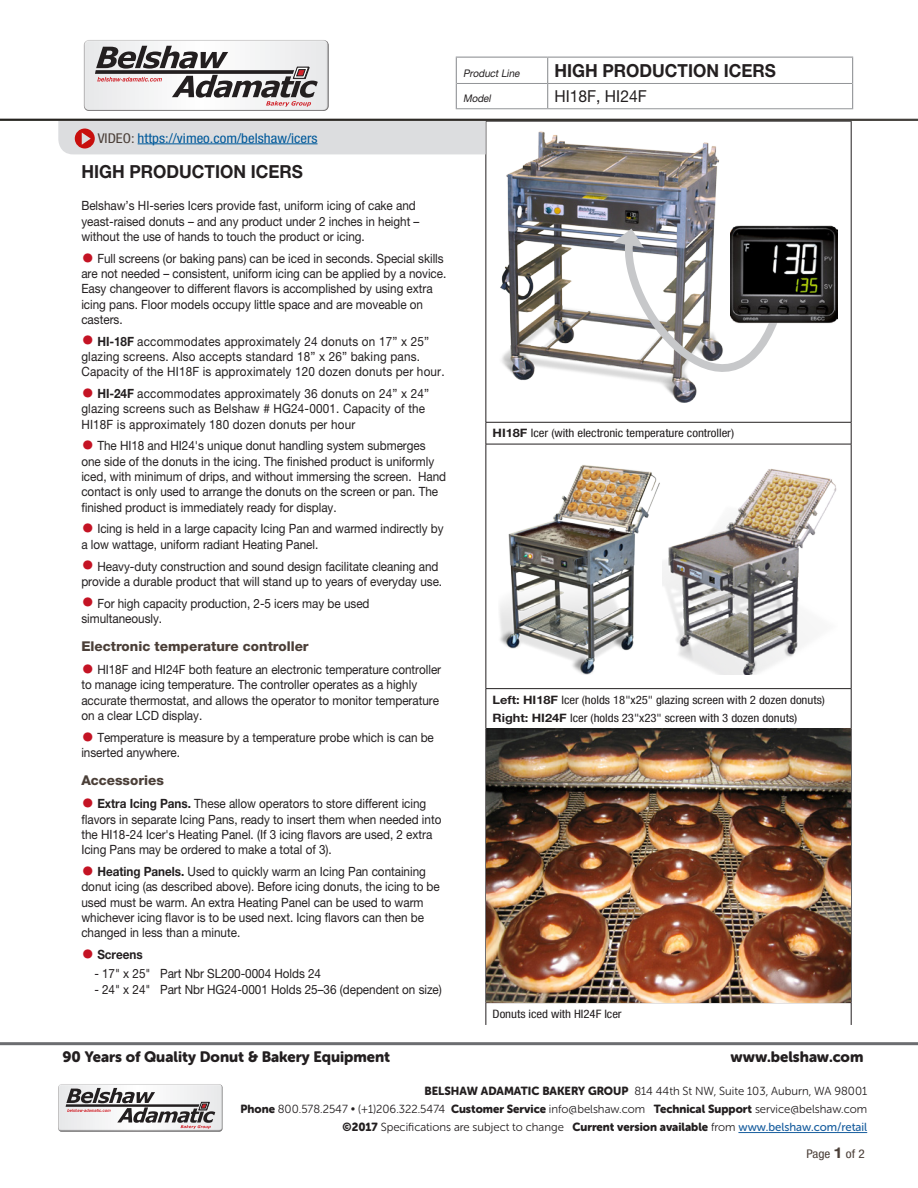
<style>
.page{position:relative;width:918px;height:1188px;background:#fff}
.page>*{position:absolute;margin:0;border:0;box-sizing:border-box;transform-origin:0 0}
.t1{font:700 18px "Helvetica Neue LT Pro";color:#231f20;scale:.95 1}
.t2{font:16.5px "Helvetica Neue LT Pro";color:#231f20;scale:.95 1}
.t3{font:15px "Museo Sans Rounded 900";color:#231f20}
.t4{font:800 13.5px "Helvetica Neue LT Pro";color:#4b3f38}
.t5{font:condensed 13.5px "Helvetica Neue LT Pro";color:#00599a;scale:1.1 1}
.t6{font:12.75px/15.3px "Helvetica Neue LT Pro";letter-spacing:-.005em;color:#231f20;scale:.92 1}
.t7{font:12.75px/15.3px "Helvetica Neue LT Pro";letter-spacing:.015em;color:#231f20;scale:.92 1}
.t8{font:700 12.75px "Helvetica Neue LT Pro";letter-spacing:-.005em;color:#231f20;scale:.92 1}
.t9{font:condensed 12px "Helvetica Neue LT Pro";color:#4b3f38;scale:1.1 1}
.t10{font:11.7px/18.3px "Museo Sans Rounded 300";color:#231f20;text-align:right}
.t11{font:condensed 11.7px/18.3px "Helvetica Neue LT Pro";letter-spacing:-.005em;color:#231f20;scale:1.1 1}
.t12{font:italic 10.5px "Helvetica Neue LT Pro";color:#231f20;scale:.95 1}
.s1{color:#4b3f38}
.s2{font-size:25.5px;color:#c41324}
.s3{font-weight:700;font-size:25.5px;color:#c41324}
.s4{font-weight:700}
.s5{font-weight:700;font-stretch:normal}
.s6{font-family:"Museo Sans Rounded 900"}
.s7{font-family:"Museo Sans Rounded 500";color:#175d9e}
.s8{font-weight:700;font-stretch:normal;font-size:15px}
</style>
<div class="page">
<hr style="left:486px;top:121px;width:365px;height:1px;background:#231f20">
<hr style="left:486px;top:121px;width:1px;height:301px;background:#231f20">
<hr style="left:851px;top:121px;width:1px;height:301px;background:#231f20">
<hr style="left:486px;top:422px;width:365px;height:1px;background:#231f20">
<svg style="left:486px;top:422px;width:1px;height:22px"></svg>
<svg style="left:851px;top:422px;width:1px;height:22px"></svg>
<hr style="left:486px;top:444px;width:365px;height:1px;background:#231f20">
<hr style="left:486px;top:444px;width:1px;height:244px;background:#231f20">
<hr style="left:851px;top:444px;width:1px;height:244px;background:#231f20">
<hr style="left:486px;top:688px;width:365px;height:1px;background:#231f20">
<hr style="left:486px;top:689px;width:1px;height:40px;background:#231f20">
<hr style="left:851px;top:689px;width:1px;height:40px;background:#231f20">
<hr style="left:486px;top:728px;width:365px;height:1px;background:#231f20">
<hr style="left:851px;top:729px;width:1px;height:273px;background:#231f20">
<hr style="left:486px;top:1002px;width:365px;height:1px;background:#231f20">
<svg style="left:486px;top:1003px;width:1px;height:22px"></svg>
<svg style="left:851px;top:1003px;width:1px;height:22px"></svg>
<img style="left:500px;top:131px;width:219px;height:249px">
<svg style="left:613px;top:229px;width:172px;height:194px"></svg>
<img style="left:730px;top:225px;width:108px;height:98px">
<img style="left:499px;top:465px;width:164px;height:210px">
<img style="left:663px;top:469px;width:174px;height:206px">
<img style="left:486px;top:729px;width:365px;height:273px">
<div style="left:58px;top:121px;width:428px;height:33px;background:#dcdddf"></div>
<hr style="left:0;top:1042px;width:918px;height:3px;background:#6c6d70">
<hr style="left:738px;top:1132px;width:129px;height:1px;background:#175d9e">
<svg style="left:456px;top:57px;width:397px;height:51px"></svg>
<hr style="left:456px;top:108px;width:92px;height:1px;background:#939598">
<hr style="left:548px;top:108px;width:305px;height:1px;background:#939598">
<svg style="left:84px;top:40px;width:245px;height:71px"></svg>
<svg style="left:58px;top:1084px;width:165px;height:48px"></svg>
<p class="t5" style="left:98px;top:130px;width:201px"><span class="s1">VIDEO:</span> https://vimeo.com/belshaw/icers</p>
<h1 class="t1" style="left:81px;top:161px;width:235px">HIGH PRODUCTION ICERS</h1>
<p class="t6" style="left:81px;top:198px;width:369px">Belshaw’s HI-series Icers provide fast, uniform icing of cake and yeast-raised donuts – and any product under 2 inches in height – without the use of hands to touch the product or icing.</p>
<p class="t6" style="left:81px;top:250px;width:398px"><span class="s2">•</span> Full screens (or baking pans) can be iced in seconds. Special skills are not needed – consistent, uniform icing can be applied by a novice.<br>Easy changeover to different flavors is accomplished by using extra icing pans. Floor models occupy little space and are moveable on casters.</p>
<p class="t7" style="left:81px;top:333px;width:396px"><span class="s3">•</span> <span class="s4">HI-18F</span> accommodates approximately 24 donuts on 17” x 25” glazing screens. Also accepts standard 18” x 26” baking pans.<br>Capacity of the HI18F is approximately 120 dozen donuts per hour.</p>
<p class="t7" style="left:81px;top:386px;width:379px"><span class="s3">•</span> <span class="s4">HI-24F</span> accommodates approximately 36 donuts on 24” x 24” glazing screens such as Belshaw # HG24-0001. Capacity of the<br>HI18F is approximately 180 dozen donuts per hour</p>
<p class="t6" style="left:81px;top:438px;width:398px"><span class="s2">•</span> The HI18 and HI24's unique donut handling system submerges one side of the donuts in the icing. The finished product is uniformly iced, with minimum of drips, and without immersing the screen. Hand contact is only used to arrange the donuts on the screen or pan. The finished product is immediately ready for display.</p>
<p class="t6" style="left:81px;top:521px;width:395px"><span class="s2">•</span> Icing is held in a large capacity Icing Pan and warmed indirectly by a low wattage, uniform radiant Heating Panel.</p>
<p class="t6" style="left:81px;top:558px;width:394px"><span class="s2">•</span> Heavy-duty construction and sound design facilitate cleaning and provide a durable product that will stand up to years of everyday use.</p>
<p class="t6" style="left:81px;top:595px;width:315px"><span class="s2">•</span> For high capacity production, 2-5 icers may be used simultaneously.</p>
<p class="t4" style="left:81px;top:638px;width:229px">Electronic temperature controller</p>
<p class="t6" style="left:81px;top:662px;width:393px"><span class="s2">•</span> HI18F and HI24F both feature an electronic temperature controller to manage icing temperature. The controller operates as a highly accurate thermostat, and allows the operator to monitor temperature on a clear LCD display.</p>
<p class="t6" style="left:81px;top:729px;width:385px"><span class="s2">•</span> Temperature is measure by a temperature probe which is can be inserted anywhere.</p>
<p class="t4" style="left:81px;top:773px;width:84px">Accessories</p>
<p class="t6" style="left:81px;top:796px;width:393px"><span class="s3">•</span> <span class="s4">Extra Icing Pans.</span> These allow operators to store different icing flavors in separate Icing Pans, ready to insert them when needed into the HI18-24 Icer's Heating Panel. (If 3 icing flavors are used, 2 extra Icing Pans may be ordered to make a total of 3).</p>
<p class="t6" style="left:81px;top:864px;width:391px"><span class="s3">•</span> <span class="s4">Heating Panels.</span> Used to quickly warm an Icing Pan containing donut icing (as described above). Before icing donuts, the icing to be used must be warm. An extra Heating Panel can be used to warm whichever icing flavor is to be used next. Icing flavors can then be changed in less than a minute.</p>
<p class="t8" style="left:81px;top:947px;width:68px"><span class="s2">•</span> Screens</p>
<p class="t6" style="left:94px;top:965px;width:248px">- 17" x 25" Part Nbr SL200-0004 Holds 24</p>
<p class="t6" style="left:94px;top:982px;width:379px">- 24" x 24" Part Nbr HG24-0001 Holds 25–36 (dependent on size)</p>
<p class="t12" style="left:463px;top:67px;width:63px">ProductLine</p>
<h1 class="t1" style="left:554px;top:59px;width:235px">HIGH PRODUCTION ICERS</h1>
<p class="t12" style="left:463px;top:92px;width:33px">Model</p>
<p class="t2" style="left:554px;top:86px;width:99px">HI18F, HI24F</p>
<p class="t11" style="left:493px;top:424px;width:221px"><span class="s5">HI18F</span> Icer (with electronic temperature controller)</p>
<p class="t11" style="left:493px;top:690px;width:304px"><span class="s5">Left: HI18F</span> Icer (holds 18"x25" glazing screen with 2 dozen donuts)<br><span class="s5">Right: HI24F</span> Icer (holds 23"x23" screen with 3 dozen donuts)</p>
<p class="t11" style="left:493px;top:1004px;width:119px">Donuts iced with HI24F Icer</p>
<p class="t3" style="left:62px;top:1049px;width:329px">90 Years of Quality Donut &amp; Bakery Equipment</p>
<p class="t3" style="left:730px;top:1049px;width:135px">www.belshaw.com</p>
<p class="t10" style="left:241px;top:1100px;width:628px"><span class="s6">Phone</span> 800.578.2547 • (+1)206.322.5474 <span class="s6">Customer Service</span> info@belshaw.com <span class="s6">Technical Support</span> service@belshaw.com <span class="s6">©2017</span> Specifications are subject to change <span class="s6">Current version available</span> from <span class="s7">www.belshaw.com/retail</span></p>
<p class="t10" style="left:425px;top:1082px;width:444px"><span class="s6">BELSHAW ADAMATIC BAKERY GROUP</span> 814 44th St NW, Suite 103, Auburn, WA 98001</p>
<p class="t9" style="left:806px;top:1147px;width:55px">Page <span class="s8">1</span> of 2</p>
</div>
